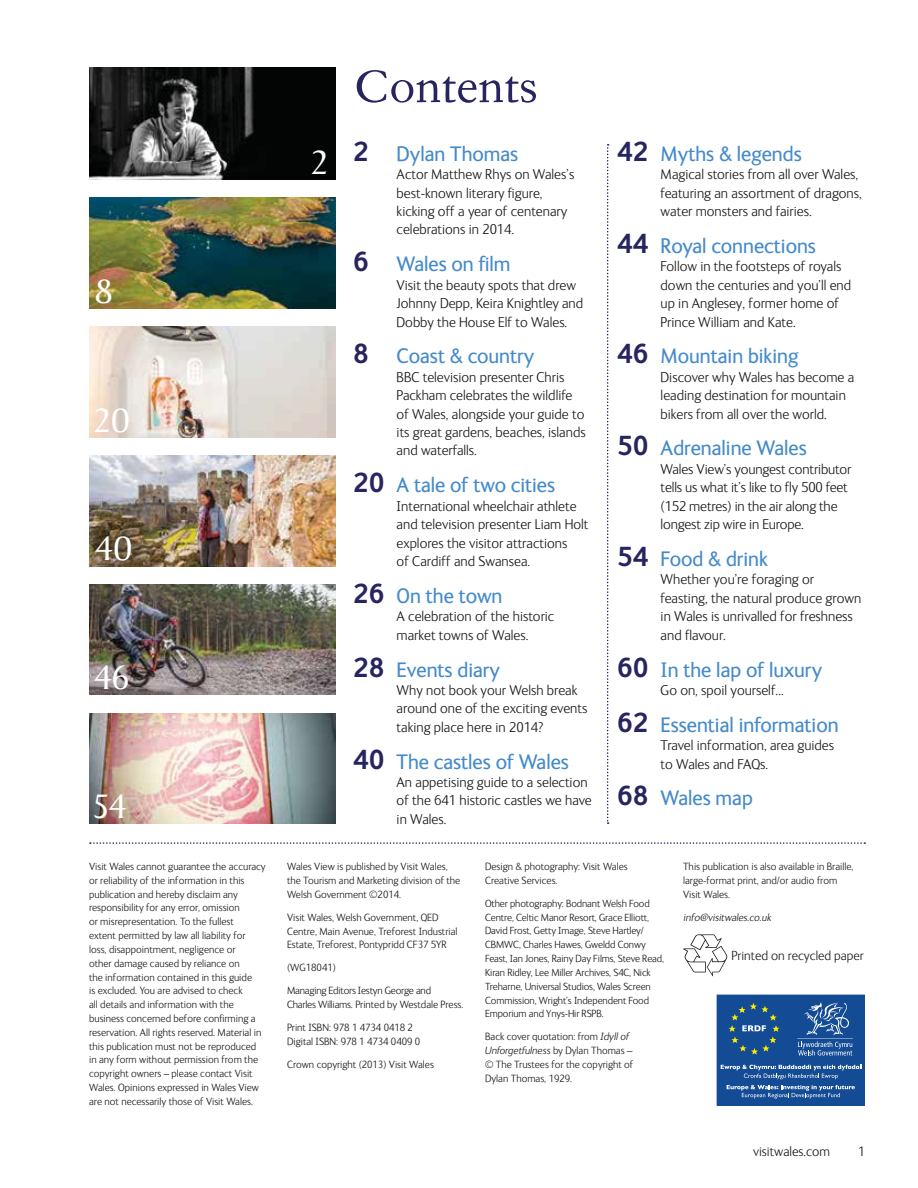
<style>
.page{position:relative;width:918px;height:1188px;background:#fff}
.page>*{position:absolute;margin:0;border:0;box-sizing:border-box;transform-origin:0 0}
.t1{font:55.2px "Fournier";color:#27255f}
.t2{font:36.15px "Baker Signet";color:#fff}
.t3{font:700 27.6px/55.2px "FS Ingrid";color:#27255f}
.t4{font:21.45px "FS Ingrid";color:#458ac9}
.t5{font:300 14.55px/18.5px "FS Ingrid";color:#181917}
.t6{font:300 13.8px "FS Ingrid";color:#181917}
.t7{font:300 13.35px "FS Ingrid";color:#181917}
.t8{font:300 10.8px/13.8px "FS Ingrid";color:#181917}
.t9{font:300 10.8px/23.1px "FS Ingrid";letter-spacing:-.02em;color:#181917}
.t10{font:italic 300 10.8px "FS Ingrid";color:#181917}
.t11{font:300 10.65px/13.8px "FS Ingrid";letter-spacing:-.01em;color:#181917}
.s1{font-style:italic}
</style>
<div class="page">
<svg style="left:683px;top:934px;width:44px;height:42px"></svg>
<img style="left:89px;top:198px;width:247px;height:110px">
<img style="left:89px;top:584px;width:247px;height:111px">
<img style="left:89px;top:68px;width:247px;height:112px">
<img style="left:89px;top:455px;width:247px;height:111px">
<img style="left:89px;top:327px;width:247px;height:110px">
<img style="left:89px;top:713px;width:247px;height:111px">
<svg style="left:607px;top:144px;width:2px;height:680px"></svg>
<svg style="left:717px;top:995px;width:148px;height:111px"></svg>
<svg style="left:90px;top:842px;width:775px;height:2px"></svg>
<h2 class="t2" style="left:94px;top:278px;width:20px">8</h2>
<h2 class="t2" style="left:94px;top:406px;width:37px">20</h2>
<h2 class="t2" style="left:95px;top:535px;width:38px">40</h2>
<h2 class="t2" style="left:94px;top:664px;width:37px">46</h2>
<h2 class="t2" style="left:94px;top:792px;width:34px">54</h2>
<h2 class="t2" style="left:311px;top:148px;width:18px">2</h2>
<h1 class="t1" style="left:353px;top:58px;width:186px">Contents</h1>
<h3 class="t3" style="left:353px;top:124px;width:17px">2</h3>
<h3 class="t3" style="left:353px;top:234px;width:17px">6</h3>
<h3 class="t3" style="left:353px;top:326px;width:17px">8</h3>
<h3 class="t3" style="left:353px;top:455px;width:33px">20</h3>
<h3 class="t3" style="left:353px;top:566px;width:33px">26</h3>
<h3 class="t3" style="left:353px;top:639px;width:33px">28</h3>
<h3 class="t3" style="left:353px;top:732px;width:33px">40</h3>
<h3 class="t4" style="left:397px;top:145px;width:123px">Dylan Thomas</h3>
<h3 class="t5" style="left:397px;top:166px;width:179px">Actor Matthew Rhys on Wales’s best-known literary figure, kicking off a year of centenary celebrations in 2014.</h3>
<h3 class="t4" style="left:397px;top:256px;width:115px">Wales on film</h3>
<h3 class="t5" style="left:397px;top:277px;width:188px">Visit the beauty spots that drew<br>Johnny Depp, Keira Knightley and<br>Dobby the House Elf to Wales.</h3>
<h3 class="t4" style="left:397px;top:348px;width:139px">Coast &amp; country</h3>
<h3 class="t5" style="left:397px;top:369px;width:191px">BBC television presenter Chris<br>Packham celebrates the wildlife of Wales, alongside your guide to its great gardens, beaches, islands and waterfalls.</h3>
<h3 class="t4" style="left:397px;top:477px;width:160px">A tale of two cities</h3>
<h3 class="t5" style="left:397px;top:498px;width:193px">International wheelchair athlete and television presenter Liam Holt explores the visitor attractions<br>of Cardiff and Swansea.</h3>
<h3 class="t4" style="left:397px;top:587px;width:107px">On the town</h3>
<h3 class="t5" style="left:397px;top:608px;width:159px">A celebration of the historic market towns of Wales.</h3>
<h3 class="t4" style="left:397px;top:661px;width:105px">Events diary</h3>
<h3 class="t5" style="left:397px;top:682px;width:192px">Why not book your Welsh break around one of the exciting events taking place here in 2014?</h3>
<h3 class="t4" style="left:397px;top:753px;width:174px">The castles of Wales</h3>
<h3 class="t5" style="left:397px;top:774px;width:197px">An appetising guide to a selection of the 641 historic castles we have in Wales.</h3>
<h3 class="t3" style="left:617px;top:124px;width:33px">42</h3>
<h3 class="t3" style="left:617px;top:216px;width:33px">44</h3>
<h3 class="t3" style="left:617px;top:326px;width:33px">46</h3>
<h3 class="t3" style="left:617px;top:418px;width:33px">50</h3>
<h3 class="t3" style="left:617px;top:529px;width:33px">54</h3>
<h3 class="t3" style="left:617px;top:639px;width:33px">60<br>62</h3>
<h3 class="t3" style="left:617px;top:768px;width:33px">68</h3>
<h3 class="t4" style="left:661px;top:145px;width:143px">Myths &amp; legends</h3>
<h3 class="t5" style="left:661px;top:166px;width:203px">Magical stories from all over Wales, featuring an assortment of dragons, water monsters and fairies.</h3>
<h3 class="t4" style="left:661px;top:237px;width:157px">Royal connections</h3>
<h3 class="t5" style="left:661px;top:258px;width:192px">Follow in the footsteps of royals down the centuries and you’ll end up in Anglesey, former home of<br>Prince William and Kate.</h3>
<h3 class="t4" style="left:661px;top:348px;width:139px">Mountain biking</h3>
<h3 class="t5" style="left:661px;top:369px;width:195px">Discover why Wales has become a leading destination for mountain bikers from all over the world.</h3>
<h3 class="t4" style="left:661px;top:440px;width:148px">Adrenaline Wales</h3>
<h3 class="t5" style="left:661px;top:461px;width:192px">Wales View’s youngest contributor tells us what it’s like to fly 500 feet (152 metres) in the air along the longest zip wire in Europe.</h3>
<h3 class="t4" style="left:661px;top:551px;width:109px">Food &amp; drink</h3>
<h3 class="t5" style="left:661px;top:571px;width:202px">Whether you’re foraging or feasting, the natural produce grown in Wales is unrivalled for freshness and flavour.</h3>
<h3 class="t4" style="left:661px;top:661px;width:163px">In the lap of luxury</h3>
<h3 class="t5" style="left:661px;top:682px;width:125px">Go on, spoil yourself...</h3>
<h3 class="t4" style="left:661px;top:716px;width:179px">Essential information</h3>
<h3 class="t5" style="left:661px;top:737px;width:175px">Travel information, area guides to Wales and FAQs.</h3>
<h3 class="t4" style="left:661px;top:790px;width:94px">Wales map</h3>
<p class="t8" style="left:89px;top:860px;width:178px">Visit Wales cannot guarantee the accuracy or reliability of the information in this publication and hereby disclaim any responsibility for any error, omission<br>or misrepresentation. To the fullest<br>extent permitted by law all liability for loss, disappointment, negligence or<br>other damage caused by reliance on<br>the information contained in this guide<br>is excluded. You are advised to check<br>all details and information with the business concerned before confirming a reservation. All rights reserved. Material in this publication must not be reproduced in any form without permission from the copyright owners – please contact Visit Wales. Opinions expressed in Wales View are not necessarily those of Visit Wales.</p>
<p class="t8" style="left:287px;top:860px;width:175px">Wales View is published by Visit Wales, the Tourism and Marketing division of the<br>Welsh Government ©2014.</p>
<p class="t8" style="left:287px;top:911px;width:172px">Visit Wales, Welsh Government, QED<br>Centre, Main Avenue, Treforest Industrial<br>Estate, Treforest, Pontypridd CF37 5YR</p>
<p class="t9" style="left:287px;top:957px;width:146px">(WG18041)<br>Managing Editors Iestyn George and</p>
<p class="t8" style="left:287px;top:994px;width:178px;line-height:23.1px">Charles Williams. Printed by Westdale Press.<br>Print ISBN: 978 1 4734 0418 2</p>
<p class="t8" style="left:287px;top:1031px;width:148px;line-height:23.1px">Digital ISBN: 978 1 4734 0409 0<br>Crown copyright (2013) Visit Wales</p>
<p class="t8" style="left:485px;top:860px;width:144px">Design &amp; photography: Visit Wales<br>Creative Services.</p>
<p class="t11" style="left:485px;top:897px;width:181px">Other photography: Bodnant Welsh Food Centre, Celtic Manor Resort, Grace Elliott, David Frost, Getty Image, Steve Hartley/ CBMWC, Charles Hawes, Gweldd Conwy Feast, Ian Jones, Rainy Day Films, Steve Read, Kiran Ridley, Lee Miller Archives, S4C, Nick Treharne, Universal Studios, Wales Screen Commission, Wright’s Independent Food Emporium and Ynys-Hir RSPB.</p>
<p class="t8" style="left:485px;top:1031px;width:150px">Back cover quotation: from <span class="s1">Idyll of<br>Unforgetfulness</span> by Dylan Thomas – © The Trustees for the copyright of<br>Dylan Thomas, 1929.</p>
<p class="t8" style="left:683px;top:860px;width:172px">This publication is also available in Braille, large-format print, and/or audio from<br>Visit Wales.</p>
<p class="t10" style="left:683px;top:913px;width:89px">info@visitwales.co.uk</p>
<p class="t7" style="left:731px;top:951px;width:134px">Printed on recycled paper</p>
<p class="t6" style="left:753px;top:1146px;width:79px">visitwales.com</p>
<p class="t6" style="left:858px;top:1146px;width:8px">1</p>
</div>
